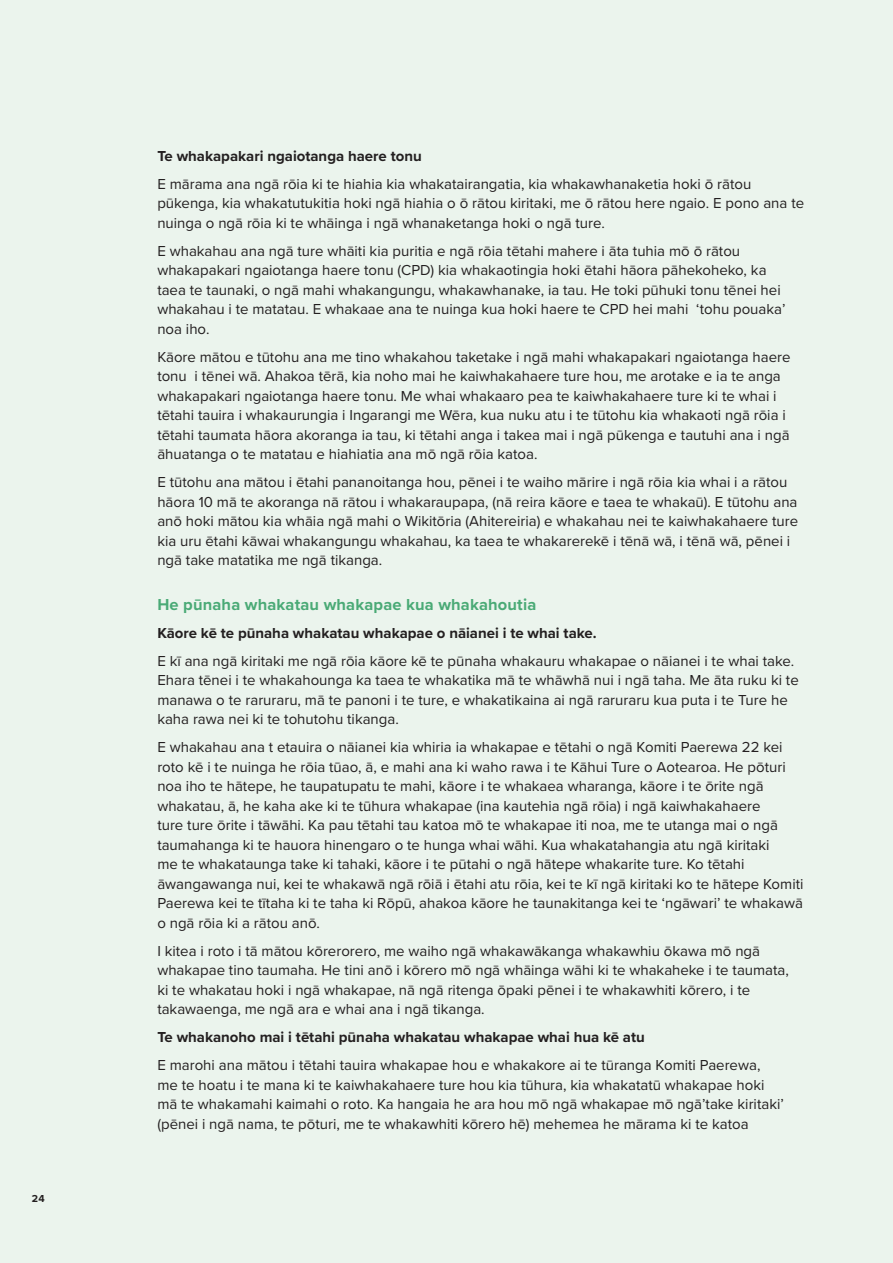
<style>
.page{position:relative;width:893px;height:1263px;background:#ebf4ed}
.page>*{position:absolute;margin:0;border:0;box-sizing:border-box;transform-origin:0 0}
.t1{font:700 16.5px "Proxima Nova";letter-spacing:.01em;color:#4aaa76}
.t2{font:15px/19.5px "Proxima Nova";color:#231f20}
.t3{font:700 15px "Proxima Nova";color:#231f20}
.t4{font:700 10.5px "Proxima Nova";color:#231f20}
</style>
<div class="page">
<p class="t4" style="left:32px;top:1191px;width:14px">24</p>
<p class="t3" style="left:157px;top:144px;width:266px">Te whakapakari ngaiotanga haere tonu</p>
<p class="t2" style="left:157px;top:173px;width:648px">E mārama ana ngā rōia ki te hiahia kia whakatairangatia, kia whakawhanaketia hoki ō rātou pūkenga, kia whakatutukitia hoki ngā hiahia o ō rātou kiritaki, me ō rātou here ngaio. E pono ana te nuinga o ngā rōia ki te whāinga i ngā whanaketanga hoki o ngā ture.</p>
<p class="t2" style="left:157px;top:240px;width:630px">E whakahau ana ngā ture whāiti kia puritia e ngā rōia tētahi mahere i āta tuhia mō ō rātou whakapakari ngaiotanga haere tonu (CPD) kia whakaotingia hoki ētahi hāora pāhekoheko, ka taea te taunaki, o ngā mahi whakangungu, whakawhanake, ia tau. He toki pūhuki tonu tēnei hei whakahau i te matatau. E whakaae ana te nuinga kua hoki haere te CPD hei mahi ‘tohu pouaka’ noa iho.</p>
<p class="t2" style="left:157px;top:346px;width:635px">Kāore mātou e tūtohu ana me tino whakahou taketake i ngā mahi whakapakari ngaiotanga haere tonu i tēnei wā. Ahakoa tērā, kia noho mai he kaiwhakahaere ture hou, me arotake e ia te anga whakapakari ngaiotanga haere tonu. Me whai whakaaro pea te kaiwhakahaere ture ki te whai i tētahi tauira i whakaurungia i Ingarangi me Wēra, kua nuku atu i te tūtohu kia whakaoti ngā rōia i tētahi taumata hāora akoranga ia tau, ki tētahi anga i takea mai i ngā pūkenga e tautuhi ana i ngā āhuatanga o te matatau e hiahiatia ana mō ngā rōia katoa.</p>
<p class="t2" style="left:157px;top:472px;width:642px">E tūtohu ana mātou i ētahi pananoitanga hou, pēnei i te waiho mārire i ngā rōia kia whai i a rātou hāora 10 mā te akoranga nā rātou i whakaraupapa, (nā reira kāore e taea te whakaū). E tūtohu ana anō hoki mātou kia whāia ngā mahi o Wikitōria (Ahitereiria) e whakahau nei te kaiwhakahaere ture kia uru ētahi kāwai whakangungu whakahau, ka taea te whakarerekē i tēnā wā, i tēnā wā, pēnei i ngā take matatika me ngā tikanga.</p>
<p class="t1" style="left:157px;top:592px;width:380px">He pūnaha whakatau whakapae kua whakahoutia</p>
<p class="t3" style="left:157px;top:622px;width:441px">Kāore kē te pūnaha whakatau whakapae o nāianei i te whai take.</p>
<p class="t2" style="left:157px;top:650px;width:643px">E kī ana ngā kiritaki me ngā rōia kāore kē te pūnaha whakauru whakapae o nāianei i te whai take.<br>Ehara tēnei i te whakahounga ka taea te whakatika mā te whāwhā nui i ngā taha. Me āta ruku ki te manawa o te raruraru, mā te panoni i te ture, e whakatikaina ai ngā raruraru kua puta i te Ture he kaha rawa nei ki te tohutohu tikanga.</p>
<p class="t2" style="left:157px;top:737px;width:648px">E whakahau ana t etauira o nāianei kia whiria ia whakapae e tētahi o ngā Komiti Paerewa 22 kei roto kē i te nuinga he rōia tūao, ā, e mahi ana ki waho rawa i te Kāhui Ture o Aotearoa. He pōturi noa iho te hātepe, he taupatupatu te mahi, kāore i te whakaea wharanga, kāore i te ōrite ngā whakatau, ā, he kaha ake ki te tūhura whakapae (ina kautehia ngā rōia) i ngā kaiwhakahaere<br>ture ture ōrite i tāwāhi. Ka pau tētahi tau katoa mō te whakapae iti noa, me te utanga mai o ngā taumahanga ki te hauora hinengaro o te hunga whai wāhi. Kua whakatahangia atu ngā kiritaki<br>me te whakataunga take ki tahaki, kāore i te pūtahi o ngā hātepe whakarite ture. Ko tētahi āwangawanga nui, kei te whakawā ngā rōiā i ētahi atu rōia, kei te kī ngā kiritaki ko te hātepe Komiti Paerewa kei te tītaha ki te taha ki Rōpū, ahakoa kāore he taunakitanga kei te ‘ngāwari’ te whakawā o ngā rōia ki a rātou anō.</p>
<p class="t2" style="left:157px;top:940px;width:633px">I kitea i roto i tā mātou kōrerorero, me waiho ngā whakawākanga whakawhiu ōkawa mō ngā whakapae tino taumaha. He tini anō i kōrero mō ngā whāinga wāhi ki te whakaheke i te taumata, ki te whakatau hoki i ngā whakapae, nā ngā ritenga ōpaki pēnei i te whakawhiti kōrero, i te takawaenga, me ngā ara e whai ana i ngā tikanga.</p>
<p class="t3" style="left:157px;top:1026px;width:489px">Te whakanoho mai i tētahi pūnaha whakatau whakapae whai hua kē atu</p>
<p class="t2" style="left:157px;top:1055px;width:628px">E marohi ana mātou i tētahi tauira whakapae hou e whakakore ai te tūranga Komiti Paerewa, me te hoatu i te mana ki te kaiwhakahaere ture hou kia tūhura, kia whakatatū whakapae hoki mā te whakamahi kaimahi o roto. Ka hangaia he ara hou mō ngā whakapae mō ngā’take kiritaki’ (pēnei i ngā nama, te pōturi, me te whakawhiti kōrero hē) mehemea he mārama ki te katoa</p>
</div>
